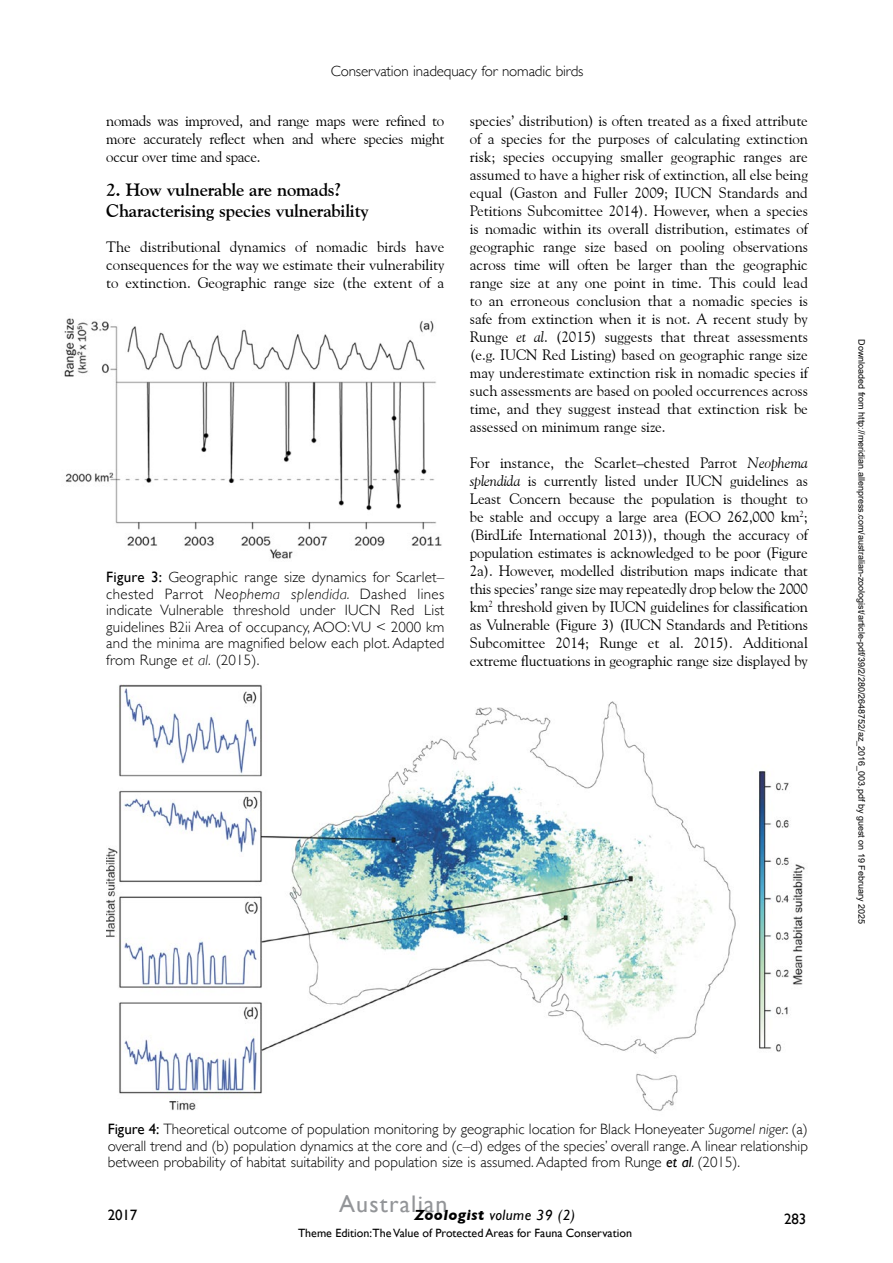
<style>
.page{position:relative;width:893px;height:1263px;background:#fff}
.page>*{position:absolute;margin:0;border:0;box-sizing:border-box;transform-origin:0 0}
.t1{font:24px "Gill Sans";letter-spacing:.05em;color:#939598}
.t2{font:700 18px/21px "Goudy Old Style BT";letter-spacing:-.01em;color:#000}
.t3{font:15px/18px "Goudy Old Style BT";letter-spacing:-.01em;color:#000;text-align:justify}
.t4{font:300 15px/16.5px "Gill Sans";color:#000;text-align:justify}
.t5{font:italic 15px "Gill Sans";letter-spacing:.025em;color:#000}
.t6{font:15px "Gill Sans";letter-spacing:-.01em;color:#000}
.t7{font:12px "Gill Sans";color:#000}
.t8{font:9px "Arial";color:#000}
.s1{font-weight:400}
.s2{font-style:italic}
.s3{font-weight:400;font-style:italic}
.s4{font-weight:700}
</style>
<div class="page">
<img style="left:64px;top:318px;width:378px;height:241px">
<img style="left:106px;top:684px;width:699px;height:427px">
<p class="t4" style="left:331px;top:62px;width:254px">Conservation inadequacy for nomadic birds</p>
<p class="t3" style="left:106px;top:112px;width:340px">nomads was improved, and range maps were refined to more accurately reflect when and where species might occur over time and space.</p>
<p class="t2" style="left:106px;top:179px;width:264px">2. How vulnerable are nomads?<br>Characterising species vulnerability</p>
<p class="t3" style="left:106px;top:238px;width:340px">The distributional dynamics of nomadic birds have consequences for the way we estimate their vulnerability to extinction. Geographic range size (the extent of a</p>
<p class="t4" style="left:106px;top:568px;width:340px"><span class="s1">Figure 3:</span> Geographic range size dynamics for Scarlet– chested Parrot <span class="s2">Neophema splendida.</span> Dashed lines indicate Vulnerable threshold under IUCN Red List guidelines B2ii Area of occupancy, AOO: VU &lt; 2000 km and the minima are magnified below each plot. Adapted from Runge <span class="s2">et al.</span> (2015).</p>
<p class="t3" style="left:470px;top:112px;width:340px">species’ distribution) is often treated as a fixed attribute of a species for the purposes of calculating extinction risk; species occupying smaller geographic ranges are assumed to have a higher risk of extinction, all else being equal (Gaston and Fuller 2009; IUCN Standards and Petitions Subcomittee 2014). However, when a species is nomadic within its overall distribution, estimates of geographic range size based on pooling observations across time will often be larger than the geographic range size at any one point in time. This could lead to an erroneous conclusion that a nomadic species is safe from extinction when it is not. A recent study by Runge <span class="s2">et al</span>. (2015) suggests that threat assessments (e.g. IUCN Red Listing) based on geographic range size may underestimate extinction risk in nomadic species if such assessments are based on pooled occurrences across time, and they suggest instead that extinction risk be assessed on minimum range size.</p>
<p class="t3" style="left:470px;top:454px;width:340px">For instance, the Scarlet–chested Parrot <span class="s2">Neophema splendida</span> is currently listed under IUCN guidelines as Least Concern because the population is thought to be stable and occupy a large area (EOO 262,000 km<sup>2</sup>; (BirdLife International 2013)), though the accuracy of population estimates is acknowledged to be poor (Figure 2a). However, modelled distribution maps indicate that this species’ range size may repeatedly drop below the 2000 km<sup>2</sup> threshold given by IUCN guidelines for classification as Vulnerable (Figure 3) (IUCN Standards and Petitions Subcomittee 2014; Runge et al. 2015). Additional extreme fluctuations in geographic range size displayed by</p>
<p class="t8" style="left:865px;top:339px;width:586px;rotate:90deg">Downloaded from http://meridian.allenpress.com/australian-zoologist/article-pdf/39/2/280/2648752/az_2016_003.pdf by guest on 19 February 2025</p>
<p class="t4" style="left:108px;top:1120px;width:702px"><span class="s1">Figure 4:</span> Theoretical outcome of population monitoring by geographic location for Black Honeyeater <span class="s2">Sugomel niger</span>: (a) overall trend and (b) population dynamics at the core and (c–d) edges of the species’ overall range. A linear relationship between probability of habitat suitability and population size is assumed. Adapted from Runge <span class="s3">et al</span>. (2015).</p>
<h1 class="t1" style="left:339px;top:1189px;width:110px">Australian</h1>
<p class="t5" style="left:414px;top:1207px;width:162px"><span class="s4">Zoologist</span> volume 39 (2)</p>
<p class="t7" style="left:298px;top:1226px;width:335px">Theme Edition:The Value of Protected Areas for Fauna Conservation</p>
<p class="t6" style="left:108px;top:1206px;width:31px">2017</p>
<p class="t6" style="left:784px;top:1210px;width:24px">283</p>
</div>
